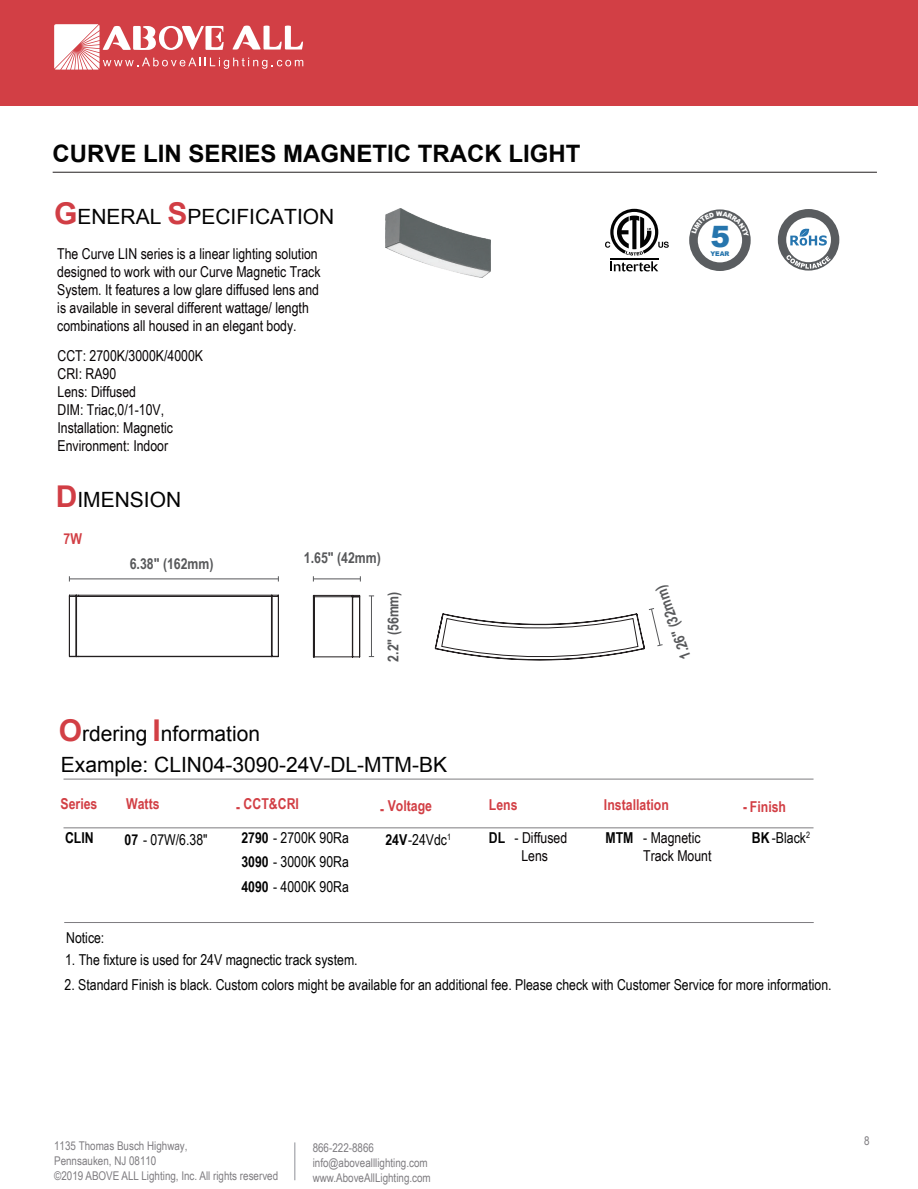
<style>
.page{position:relative;width:918px;height:1189px;background:#fff}
.page>*{position:absolute;margin:0;border:0;box-sizing:border-box;transform-origin:0 0}
.t1{font:900 29.4px "Arial";color:#2675ad}
.t2{font:700 24px "Arial";color:#030303}
.t3{font:21px/30px "Arial";color:#030303}
.t4{font:15px/18px "Arial Narrow";color:#070304}
.t5{font:15px/24px "Arial Narrow";color:#030303;text-align:justify}
.t6{font:700 15px/31.8px "Arial Narrow";color:#d23f45}
.t7{font:700 15px "Arial Narrow";color:#57585a}
.t8{font:700 15px "Arial Narrow";color:#030303}
.t9{font:12px/15px "Arial Narrow";color:#7e7c80}
.t10{font:8.7px "Arial Narrow";color:#030303}
.t11{font:900 6.45px "Arial";color:#2675ad}
.t12{font:900 6.45px "Arial";color:#fff}
.s1{font-weight:700;font-size:30px;color:#d13e45}
.s2{font-weight:700;font-size:30px;color:#d23f45}
.s3{font-weight:700}
.s4{color:#030303}
.s5{font-weight:400;color:#030303}
</style>
<div class="page">
<div style="left:0;top:0;width:918px;height:105px;background:#d23f45"></div>
<svg style="left:54px;top:24px;width:249px;height:46px"></svg>
<hr style="left:294px;top:1141px;width:1px;height:38px;background:#8e9097">
<div style="left:778px;top:209px;width:61px;height:61px;background:#595c5f;border-radius:50%"></div>
<div style="left:786px;top:217px;width:45px;height:45px;background:#fff;border-radius:50%"></div>
<svg style="left:786px;top:255px;width:45px;height:14px"></svg>
<svg style="left:790px;top:228px;width:37px;height:17px"></svg>
<hr style="left:610px;top:258px;width:48px;height:1px;background:#030303">
<svg style="left:605px;top:209px;width:64px;height:46px"></svg>
<svg style="left:610px;top:261px;width:48px;height:10px"></svg>
<div style="left:689px;top:209px;width:62px;height:62px;background:#5a5d60;border-radius:50%"></div>
<div style="left:698px;top:218px;width:44px;height:44px;background:#fff;border-radius:50%"></div>
<hr style="left:53px;top:172px;width:824px;height:1px;background:#231f20">
<hr style="left:64px;top:827px;width:750px;height:1px;background:#7e7c80">
<hr style="left:64px;top:778px;width:750px;height:1px;background:#7e7c80">
<hr style="left:64px;top:921px;width:750px;height:1px;background:#7e7c80">
<img style="left:385px;top:209px;width:106px;height:68px">
<hr style="left:69px;top:578px;width:209px;height:1px;background:#57585a">
<hr style="left:313px;top:578px;width:47px;height:1px;background:#57585a">
<svg style="left:69px;top:594px;width:594px;height:66px"></svg>
<svg style="left:691px;top:212px;width:22px;height:22px"></svg>
<svg style="left:722px;top:211px;width:27px;height:26px"></svg>
<h2 class="t2" style="left:53px;top:138px;width:530px">CURVE LIN SERIES MAGNETIC TRACK LIGHT</h2>
<h3 class="t3" style="left:54px;top:202px;width:282px"><span class="s1">G</span>ENERAL <span class="s1">S</span>PECIFICATION</h3>
<p class="t4" style="left:57px;top:244px;width:265px">The Curve LIN series is a linear lighting solution designed to work with our Curve Magnetic Track System. It features a low glare diffused lens and is available in several different wattage/ length combinations all housed in an elegant body.</p>
<p class="t4" style="left:58px;top:345px;width:147px">CCT: 2700K/3000K/4000K<br>CRI: RA90<br>Lens: Diffused<br>DIM: Triac,0/1-10V,<br>Installation: Magnetic<br>Environment: Indoor</p>
<h3 class="t3" style="left:56px;top:485px;width:127px"><span class="s1">D</span>IMENSION</h3>
<p class="t6" style="left:64px;top:521px;width:20px">7W</p>
<p class="t7" style="left:130px;top:552px;width:85px">6.38" (162mm)</p>
<p class="t7" style="left:304px;top:546px;width:78px">1.65" (42mm)</p>
<p class="t7" style="left:382px;top:661px;width:72px;rotate:-90deg">2.2" (56mm)</p>
<p class="t7" style="left:676px;top:662px;width:78px;rotate:-110deg">1.26" (32mm)</p>
<p class="t12" style="left:716px;top:209px;width:8px">W</p>
<h1 class="t1" style="left:710px;top:215px;width:21px">5</h1>
<p class="t11" style="left:710px;top:249px;width:21px">YEAR</p>
<h3 class="t3" style="left:59px;top:719px;width:390px"><span class="s2">O</span>rdering <span class="s2">I</span>nformation<br>Example: CLIN04-3090-24V-DL-MTM-BK</h3>
<p class="t6" style="left:61px;top:786px;width:38px">Series</p>
<p class="t8" style="left:65px;top:826px;width:30px">CLIN</p>
<p class="t6" style="left:126px;top:787px;width:35px">Watts</p>
<p class="t5" style="left:124px;top:826px;width:85px"><span class="s3">07</span> - 07W/6.38"</p>
<p class="t5" style="left:66px;top:924px;width:40px">Notice:</p>
<p class="t6" style="left:244px;top:787px;width:57px">CCT&amp;CRI</p>
<p class="t6" style="left:236px;top:790px;width:6px">-</p>
<p class="t5" style="left:241px;top:825px;width:109px"><span class="s3">2790</span> - 2700K 90Ra <span class="s3">3090</span> - 3000K 90Ra <span class="s3">4090</span> - 4000K 90Ra</p>
<p class="t5" style="left:65px;top:946px;width:294px">1. The fixture is used for 24V magnectic track system.</p>
<p class="t6" style="left:380px;top:791px;width:6px">-</p>
<p class="t6" style="left:604px;top:787px;width:66px">Installation</p>
<p class="t6" style="left:489px;top:788px;width:30px">Lens</p>
<p class="t4" style="left:521px;top:828px;width:47px;text-indent:-7px"><span class="s4">-</span> Diffused<br>Lens</p>
<p class="t6" style="left:388px;top:788px;width:46px">Voltage</p>
<p class="t6" style="left:752px;top:789px;width:56px;text-indent:-9px">- Finish<br><span class="s4">BK</span> <span class="s5">-Black</span></p>
<p class="t8" style="left:605px;top:826px;width:30px">MTM</p>
<p class="t10" style="left:806px;top:828px;width:5px">2</p>
<p class="t4" style="left:643px;top:827px;width:70px"><span class="s4">-</span> Magnetic<br>Track Mount</p>
<p class="t8" style="left:489px;top:826px;width:18px">DL</p>
<p class="t5" style="left:385px;top:826px;width:67px"><span class="s3">24V</span> -24Vdc<sup>1</sup></p>
<p class="t5" style="left:65px;top:972px;width:769px">2. Standard Finish is black. Custom colors might be available for an additional fee. Please check with Customer Service for more information.</p>
<p class="t9" style="left:54px;top:1137px;width:135px;line-height:14.4px">1135 Thomas Busch Highway,<br>Pennsauken, NJ 08110</p>
<p class="t9" style="left:54px;top:1167px;width:226px">©2019 ABOVE ALL Lighting, Inc. All rights reserved</p>
<p class="t9" style="left:313px;top:1139px;width:120px">866-222-8866 info@abovealllighting.com www.AboveAllLighting.com</p>
<p class="t9" style="left:864px;top:1132px;width:7px">8</p>
</div>
